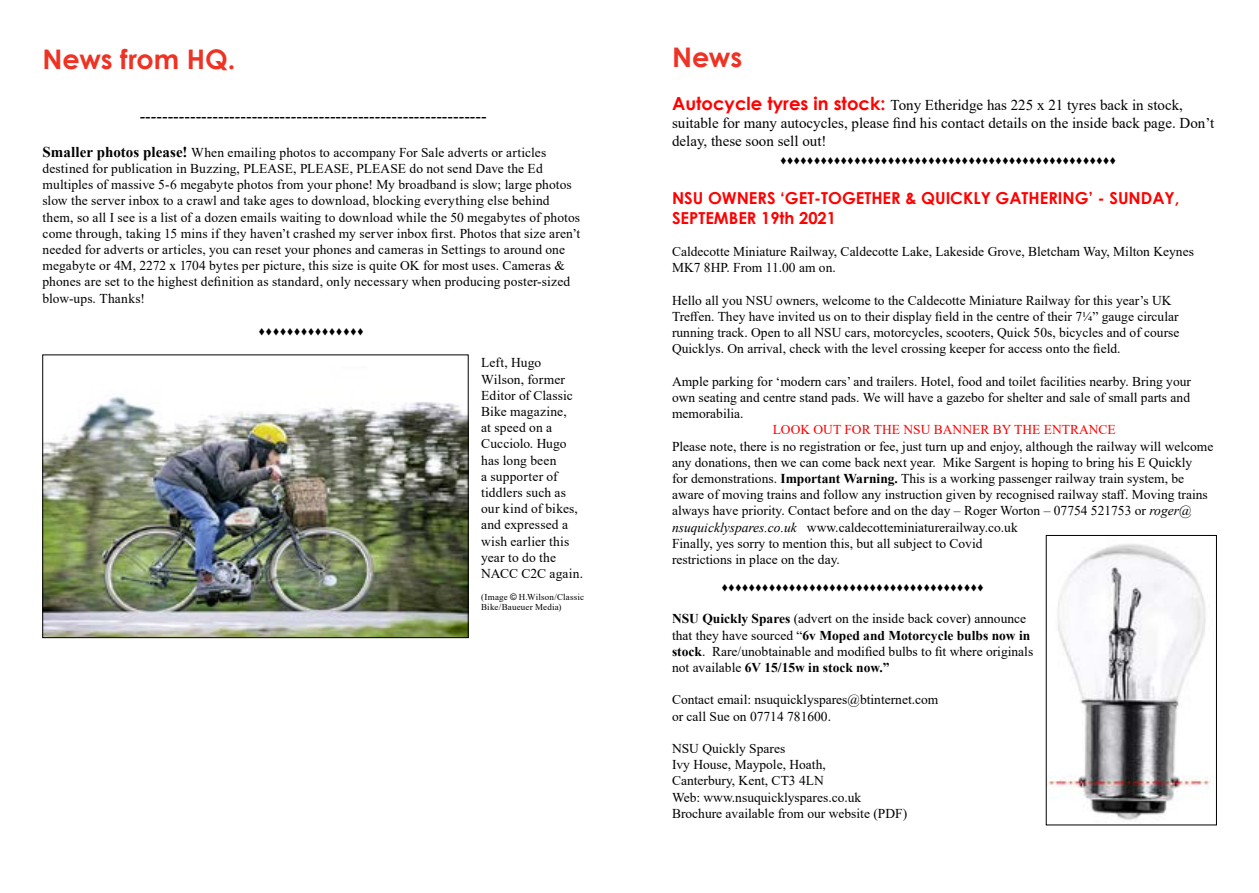
<style>
.page{position:relative;width:1259px;height:893px;background:#fff}
.page>*{position:absolute;margin:0;border:0;box-sizing:border-box;transform-origin:0 0}
.t1{font:700 27px "Century Gothic";color:#ee3224}
.t2{font:700 16.5px/19.8px "Century Gothic";color:#f00}
.t3{font:15px/18px "Times New Roman";color:#000}
.t4{font:700 15px "Times New Roman";color:#000}
.t5{font:13.5px/16.2px "Times New Roman";color:#000}
.t6{font:13.5px "Times New Roman";color:#f00}
.t7{font:9px "Wingdings";color:#000}
.t8{font:9px/10.8px "Times New Roman";letter-spacing:.02em;color:#000}
.s1{font-weight:700;font-size:15px}
.s2{font-family:"Arial"}
.s3{font-family:"Century Gothic";font-weight:700;font-size:18px;color:#f00}
.s4{font-weight:700}
.s5{font-style:italic}
</style>
<div class="page">
<img style="left:1048px;top:544px;width:164px;height:278px">
<img style="left:45px;top:396px;width:421px;height:240px">
<div style="left:43px;top:355px;width:425px;height:283px;border:1px solid #000"></div>
<h1 class="t1" style="left:43px;top:38px;width:194px">News from HQ.</h1>
<p class="t4" style="left:140px;top:105px;width:348px">--------------------------------------------------------------</p>
<p class="t5" style="left:43px;top:144px;width:539px"><span class="s1">Smaller photos please!</span> When emailing photos to accompany For Sale adverts or articles destined for publication in Buzzing, PLEASE, PLEASE, PLEASE do not send Dave the Ed multiples of massive 5-6 megabyte photos from your phone! My broadband is slow; large photos slow the server inbox to a crawl and take ages to download, blocking everything else behind them, so all I see is a list of a dozen emails waiting to download while the 50 megabytes of photos come through, taking 15 mins if they haven’t crashed my server inbox first. Photos that size aren’t needed for adverts or articles, you can reset your phones and cameras in Settings to around one megabyte or 4M, 2272 x 1704 bytes per picture, this size is quite OK for most uses. Cameras &amp; phones are set to the highest definition as standard, only necessary when producing poster-sized blow-ups. Thanks!</p>
<p class="t7" style="left:259px;top:327px;width:107px">▼▼▼▼▼▼▼▼▼▼▼▼▼▼▼</p>
<p class="t5" style="left:481px;top:354px;width:103px">Left, Hugo<br>Wilson, former<br>Editor of Classic<br>Bike magazine,<br>at speed on a<br>Cucciolo. Hugo has long been<br>a supporter of tiddlers such as our kind of bikes, and expressed a wish earlier this year to do the<br>NACC C2C again.</p>
<p class="t8" style="left:481px;top:591px;width:104px">(Image <span class="s2">©</span> H.Wilson/Classic<br>Bike/Baueuer Media)</p>
<h1 class="t1" style="left:672px;top:37px;width:72px">News</h1>
<p class="t3" style="left:672px;top:96px;width:544px"><span class="s3">Autocycle tyres in stock:</span> Tony Etheridge has 225 x 21 tyres back in stock, suitable for many autocycles, please find his contact details on the inside back page. Don’t delay, these soon sell out!</p>
<p class="t7" style="left:780px;top:156px;width:338px">▼▼▼▼▼▼▼▼▼▼▼▼▼▼▼▼▼▼▼▼▼▼▼▼▼▼▼▼▼▼▼▼▼▼▼▼▼▼▼▼▼▼▼▼▼▼▼▼▼▼</p>
<p class="t2" style="left:672px;top:187px;width:509px">NSU OWNERS ‘GET-TOGETHER &amp; QUICKLY GATHERING’ - SUNDAY,<br>SEPTEMBER 19th 2021</p>
<p class="t5" style="left:672px;top:243px;width:523px">Caldecotte Miniature Railway, Caldecotte Lake, Lakeside Grove, Bletcham Way, Milton Keynes<br>MK7 8HP. From 11.00 am on.</p>
<p class="t5" style="left:672px;top:292px;width:509px">Hello all you NSU owners, welcome to the Caldecotte Miniature Railway for this year’s UK Treffen. They have invited us on to their display field in the centre of their 7¼” gauge circular running track. Open to all NSU cars, motorcycles, scooters, Quick 50s, bicycles and of course Quicklys. On arrival, check with the level crossing keeper for access onto the field.</p>
<p class="t5" style="left:672px;top:373px;width:520px;text-align:justify">Ample parking for ‘modern cars’ and trailers. Hotel, food and toilet facilities nearby. Bring your own seating and centre stand pads. We will have a gazebo for shelter and sale of small parts and memorabilia.</p>
<p class="t6" style="left:772px;top:420px;width:345px">LOOK OUT FOR THE NSU BANNER BY THE ENTRANCE</p>
<p class="t5" style="left:672px;top:438px;width:543px">Please note, there is no registration or fee, just turn up and enjoy, although the railway will welcome any donations, then we can come back next year. Mike Sargent is hoping to bring his E Quickly<br>for demonstrations. <span class="s4">Important Warning.</span> This is a working passenger railway train system, be aware of moving trains and follow any instruction given by recognised railway staff. Moving trains always have priority. Contact before and on the day – Roger Worton – 07754 521753 or <span class="s5">roger@ nsuquicklyspares.co.uk</span> www.caldecotteminiaturerailway.co.uk<br>Finally, yes sorry to mention this, but all subject to Covid<br>restrictions in place on the day.</p>
<p class="t7" style="left:721px;top:583px;width:264px">▼▼▼▼▼▼▼▼▼▼▼▼▼▼▼▼▼▼▼▼▼▼▼▼▼▼▼▼▼▼▼▼▼▼▼▼▼▼▼</p>
<p class="t5" style="left:672px;top:610px;width:363px"><span class="s4">NSU Quickly Spares</span> (advert on the inside back cover) announce that they have sourced “<span class="s4">6v Moped and Motorcycle bulbs now in stock</span>. Rare/unobtainable and modified bulbs to fit where originals not available <span class="s4">6V 15/15w in stock now.”</span></p>
<p class="t5" style="left:672px;top:691px;width:268px">Contact email: nsuquicklyspares@btinternet.com or call Sue on 07714 781600.</p>
<p class="t5" style="left:672px;top:740px;width:237px">NSU Quickly Spares<br>Ivy House, Maypole, Hoath,<br>Canterbury, Kent, CT3 4LN<br>Web: www.nsuquicklyspares.co.uk<br>Brochure available from our website (PDF)</p>
</div>
